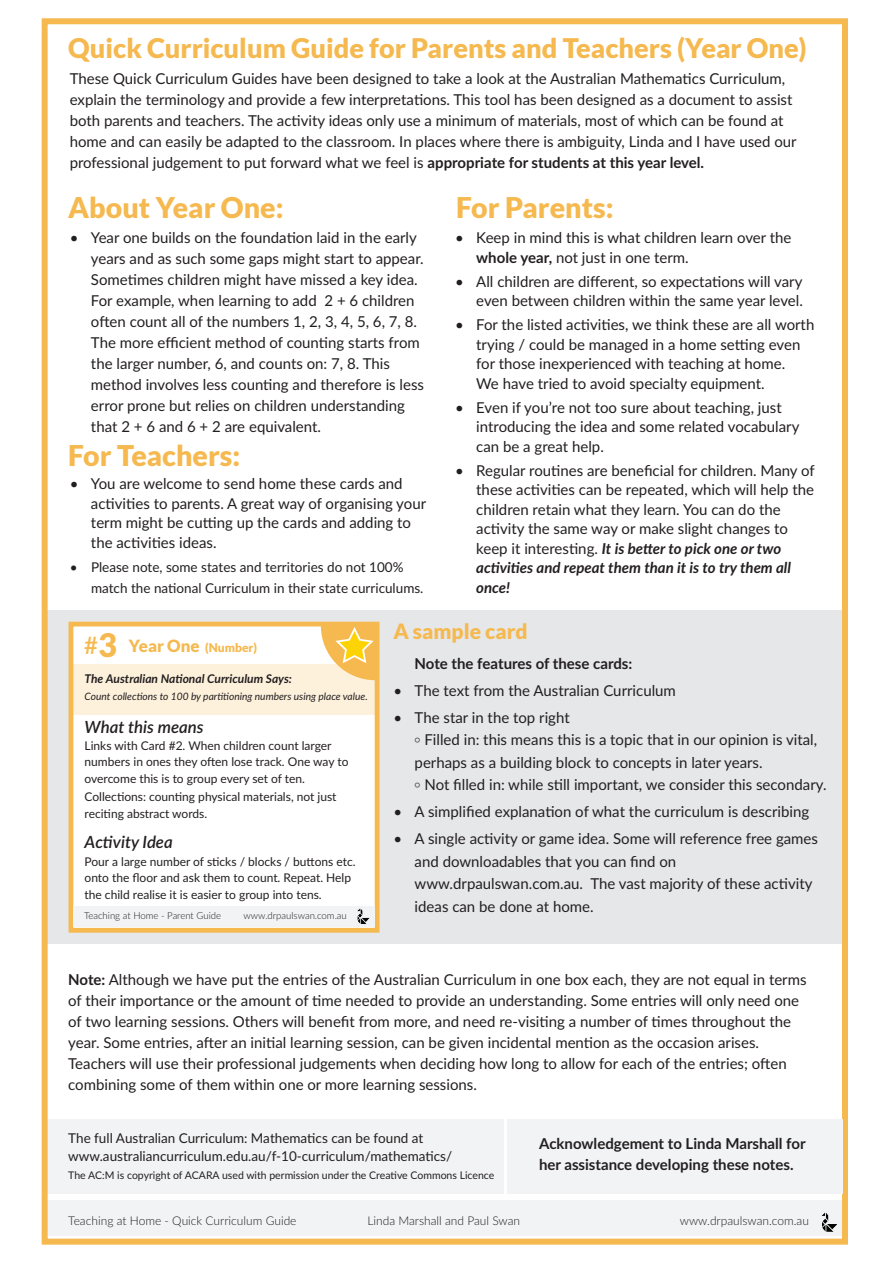
<style>
.page{position:relative;width:893px;height:1263px;background:#fff}
.page>*{position:absolute;margin:0;border:0;box-sizing:border-box;transform-origin:0 0}
.t1{font:900 28.5px "Lato";color:#f5b94f}
.t2{font:900 27px "Lato";color:#f5b94f}
.t3{font:900 21px "Lato";color:#f5b94f}
.t4{font:italic 600 16.8px "Lato";color:#231f20}
.t5{font:15px/21px "Lato";color:#231f20}
.t6{font:700 15px/21px "Lato";color:#231f20}
.t7{font:13.5px/21px "Lato";color:#231f20}
.t8{font:12px/16.8px "Lato";color:#231f20}
.t9{font:300 12px "Lato";color:#231f20}
.t10{font:italic 700 12px "Lato";color:#231f20}
.t11{font:900 12px "Lato";color:#f5b94f}
.t12{font:10.5px "Lato";color:#231f20}
.t13{font:italic 10.2px "Lato";color:#231f20}
.t14{font:300 9.6px "Lato";color:#231f20}
.s1{font-weight:700}
.s2{font-weight:700;font-style:italic}
.s3{font-weight:600;font-size:24px}
.s4{font-size:32.4px}
.s5{font-size:16.8px}
.s6{font-size:9px;color:#454647}
</style>
<div class="page">
<div style="left:45px;top:610px;width:800px;height:334px;background:#e6e7e9"></div>
<div style="left:45px;top:1119px;width:459px;height:75px;background:#f2f3f4"></div>
<div style="left:45px;top:1200px;width:798px;height:35px;background:#f2f3f4"></div>
<div style="left:71px;top:624px;width:306px;height:306px;background:#fff"></div>
<div style="left:69px;top:622px;width:310px;height:311px;border:5px solid #f5b94f"></div>
<div style="left:73px;top:664px;width:301px;height:50px;background:#fdf1dc"></div>
<div style="left:73px;top:906px;width:301px;height:21px;background:#f2f3f4"></div>
<svg style="left:321px;top:625px;width:55px;height:55px"></svg>
<img style="left:357px;top:908px;width:13px;height:16px">
<div style="left:42px;top:18px;width:806px;height:1226px;border:6px solid #f5b94f"></div>
<img style="left:822px;top:1212px;width:15px;height:20px">
<div style="left:507px;top:1119px;width:336px;height:75px;background:#f2f3f4"></div>
<p class="t2" style="left:68px;top:32px;width:740px">Quick Curriculum Guide for Parents and Teachers (Year One)</p>
<p class="t5" style="left:70px;top:67px;width:728px">These Quick Curriculum Guides have been designed to take a look at the Australian Mathematics Curriculum, explain the terminology and provide a few interpretations. This tool has been designed as a document to assist both parents and teachers. The activity ideas only use a minimum of materials, most of which can be found at home and can easily be adapted to the classroom. In places where there is ambiguity, Linda and I have used our professional judgement to put forward what we feel is <span class="s1">appropriate for students at this year level.</span></p>
<p class="t1" style="left:68px;top:190px;width:217px">About Year One:</p>
<p class="t1" style="left:456px;top:190px;width:159px">For Parents:</p>
<p class="t5" style="left:91px;top:227px;width:335px;text-indent:-21px">• Year one builds on the foundation laid in the early years and as such some gaps might start to appear.<br>Sometimes children might have missed a key idea.<br>For example, when learning to add 2 + 6 children often count all of the numbers 1, 2, 3, 4, 5, 6, 7, 8.<br>The more efficient method of counting starts from the larger number, 6, and counts on: 7, 8. This method involves less counting and therefore is less error prone but relies on children understanding that 2 + 6 and 6 + 2 are equivalent.</p>
<p class="t5" style="left:476px;top:227px;width:317px;line-height:19.5px;text-indent:-21px">• Keep in mind this is what children learn over the <span class="s1">whole year,</span> not just in one term.</p>
<p class="t5" style="left:455px;top:271px;width:349px;line-height:19.5px;text-align:right">• All children are different, so expectations will vary even between children within the same year level.</p>
<p class="t5" style="left:476px;top:314px;width:340px;line-height:19.5px;text-indent:-21px">• For the listed activities, we think these are all worth trying / could be managed in a home setting even for those inexperienced with teaching at home.<br>We have tried to avoid specialty equipment.</p>
<p class="t5" style="left:476px;top:397px;width:325px;line-height:19.5px;text-indent:-21px">• Even if you’re not too sure about teaching, just introducing the idea and some related vocabulary can be a great help.</p>
<p class="t5" style="left:476px;top:460px;width:340px;line-height:19.5px;text-indent:-21px">• Regular routines are beneficial for children. Many of these activities can be repeated, which will help the children retain what they learn. You can do the activity the same way or make slight changes to keep it interesting. <span class="s2">It is better to pick one or two activities and repeat them than it is to try them all once!</span></p>
<p class="t1" style="left:68px;top:439px;width:173px">For Teachers:</p>
<p class="t5" style="left:91px;top:473px;width:337px;line-height:19.5px;text-indent:-21px">• You are welcome to send home these cards and activities to parents. A great way of organising your term might be cutting up the cards and adding to the activities ideas.</p>
<p class="t7" style="left:91px;top:556px;width:334px;text-indent:-21px">• Please note, some states and territories do not 100% match the national Curriculum in their state curriculums.</p>
<p class="t11" style="left:84px;top:640px;width:175px"><span class="s3">#</span><span class="s4">3</span> <span class="s5">Year One</span> (Number)</p>
<p class="t10" style="left:85px;top:670px;width:209px">The Australian National Curriculum Says:</p>
<p class="t4" style="left:85px;top:715px;width:121px">What this means</p>
<p class="t13" style="left:85px;top:689px;width:285px">Count collections to 100 by partitioning numbers using place value.</p>
<p class="t8" style="left:85px;top:736px;width:265px">Links with Card #2. When children count larger numbers in ones they often lose track. One way to overcome this is to group every set of ten.</p>
<p class="t8" style="left:85px;top:788px;width:254px">Collections: counting physical materials, not just reciting abstract words.</p>
<p class="t8" style="left:85px;top:852px;width:272px">Pour a large number of sticks / blocks / buttons etc. onto the floor and ask them to count. Repeat. Help the child realise it is easier to group into tens.</p>
<p class="t4" style="left:85px;top:830px;width:90px">Activity Idea</p>
<p class="t14" style="left:84px;top:909px;width:139px">Teaching at Home - Parent Guide</p>
<p class="t14" style="left:244px;top:909px;width:105px">www.drpaulswan.com.au</p>
<p class="t3" style="left:393px;top:619px;width:136px">A sample card</p>
<p class="t6" style="left:415px;top:652px;width:219px">Note the features of these cards:</p>
<p class="t5" style="left:393px;top:679px;width:284px">• The text from the Australian Curriculum</p>
<p class="t5" style="left:393px;top:706px;width:178px">• The star in the top right</p>
<p class="t5" style="left:415px;top:728px;width:404px;line-height:22.5px"><span class="s6">○</span> Filled in: this means this is a topic that in our opinion is vital, perhaps as a building block to concepts in later years.</p>
<p class="t5" style="left:415px;top:774px;width:413px"><span class="s6">○</span> Not filled in: while still important, we consider this secondary.</p>
<p class="t5" style="left:393px;top:801px;width:417px">• A simplified explanation of what the curriculum is describing</p>
<p class="t5" style="left:415px;top:827px;width:405px;line-height:22.5px;text-indent:-21px">• A single activity or game idea. Some will reference free games and downloadables that you can find on www.drpaulswan.com.au. The vast majority of these activity ideas can be done at home.</p>
<p class="t5" style="left:68px;top:968px;width:740px"><span class="s1">Note:</span> Although we have put the entries of the Australian Curriculum in one box each, they are not equal in terms of their importance or the amount of time needed to provide an understanding. Some entries will only need one of two learning sessions. Others will benefit from more, and need re-visiting a number of times throughout the year. Some entries, after an initial learning session, can be given incidental mention as the occasion arises.<br>Teachers will use their professional judgements when deciding how long to allow for each of the entries; often combining some of them within one or more learning sessions.</p>
<p class="t7" style="left:68px;top:1129px;width:385px;line-height:18px">The full Australian Curriculum: Mathematics can be found at www.australiancurriculum.edu.au/f-10-curriculum/mathematics/</p>
<p class="t12" style="left:68px;top:1168px;width:428px">The AC:M is copyright of ACARA used with permission under the Creative Commons Licence</p>
<p class="t6" style="left:539px;top:1132px;width:268px">Acknowledgement to Linda Marshall for her assistance developing these notes.</p>
<p class="t9" style="left:68px;top:1212px;width:230px">Teaching at Home - Quick Curriculum Guide</p>
<p class="t9" style="left:367px;top:1212px;width:154px">Linda Marshall and Paul Swan</p>
<p class="t9" style="left:680px;top:1212px;width:131px">www.drpaulswan.com.au</p>
</div>
